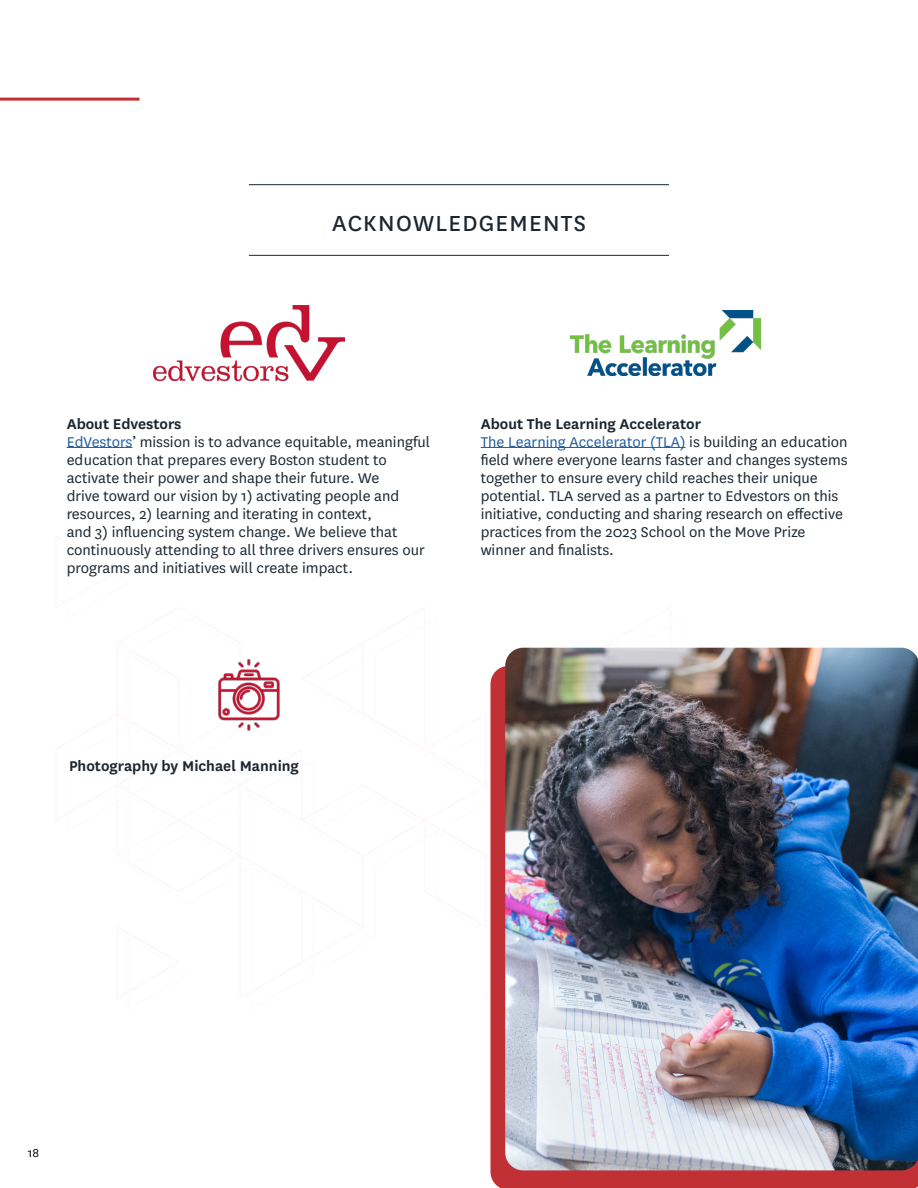
<style>
.page{position:relative;width:918px;height:1188px;background:#fff}
.page>*{position:absolute;margin:0;border:0;box-sizing:border-box;transform-origin:0 0}
.Chapter_Title_-_Align_Left{font:25.5px "National";letter-spacing:.05em;color:#1b2630}
.Body_Text{font:16.5px/18px "National";color:#1b2630}
.Body_Text-2{font:600 16.5px "National";color:#1b2630}
.t1{font:13.5px "National";color:#000}
.s1{color:#215e9e}
</style>
<div class="page">
<img style="left:154px;top:306px;width:190px;height:75px">
<img style="left:570px;top:311px;width:191px;height:64px">
<img style="left:218px;top:659px;width:62px;height:72px">
<hr style="left:67px;top:447px;width:65px;height:1px;background:#215e9e">
<hr style="left:481px;top:447px;width:205px;height:1px;background:#215e9e">
<svg style="left:490px;top:666px;width:428px;height:522px;background:#c33d40"></svg>
<img style="left:505px;top:648px;width:413px;height:522px">
<hr style="left:249px;top:184px;width:420px;height:1px;background:#1b2630">
<hr style="left:249px;top:255px;width:420px;height:1px;background:#1b2630">
<hr style="left:0;top:98px;width:140px;height:3px;background:#c03034">
<p class="Chapter_Title_-_Align_Left" style="left:332px;top:206px;width:255px">ACKNOWLEDGEMENTS</p>
<p class="Body_Text-2" style="left:67px;top:413px;width:116px">About Edvestors</p>
<p class="Body_Text" style="left:67px;top:432px;width:365px"><span class="s1">EdVestors</span>’ mission is to advance equitable, meaningful education that prepares every Boston student to activate their power and shape their future. We<br>drive toward our vision by 1) activating people and resources, 2) learning and iterating in context,<br>and 3) influencing system change. We believe that continuously attending to all three drivers ensures our programs and initiatives will create impact.</p>
<p class="Body_Text-2" style="left:481px;top:413px;width:222px">About The Learning Accelerator</p>
<p class="Body_Text" style="left:481px;top:432px;width:368px"><span class="s1">The Learning Accelerator (TLA)</span> is building an education field where everyone learns faster and changes systems together to ensure every child reaches their unique potential. TLA served as a partner to Edvestors on this initiative, conducting and sharing research on effective practices from the 2023 School on the Move Prize winner and finalists.</p>
<p class="Body_Text-2" style="left:69px;top:755px;width:231px">Photography by Michael Manning</p>
<p class="t1" style="left:28px;top:1144px;width:13px">18</p>
</div>
